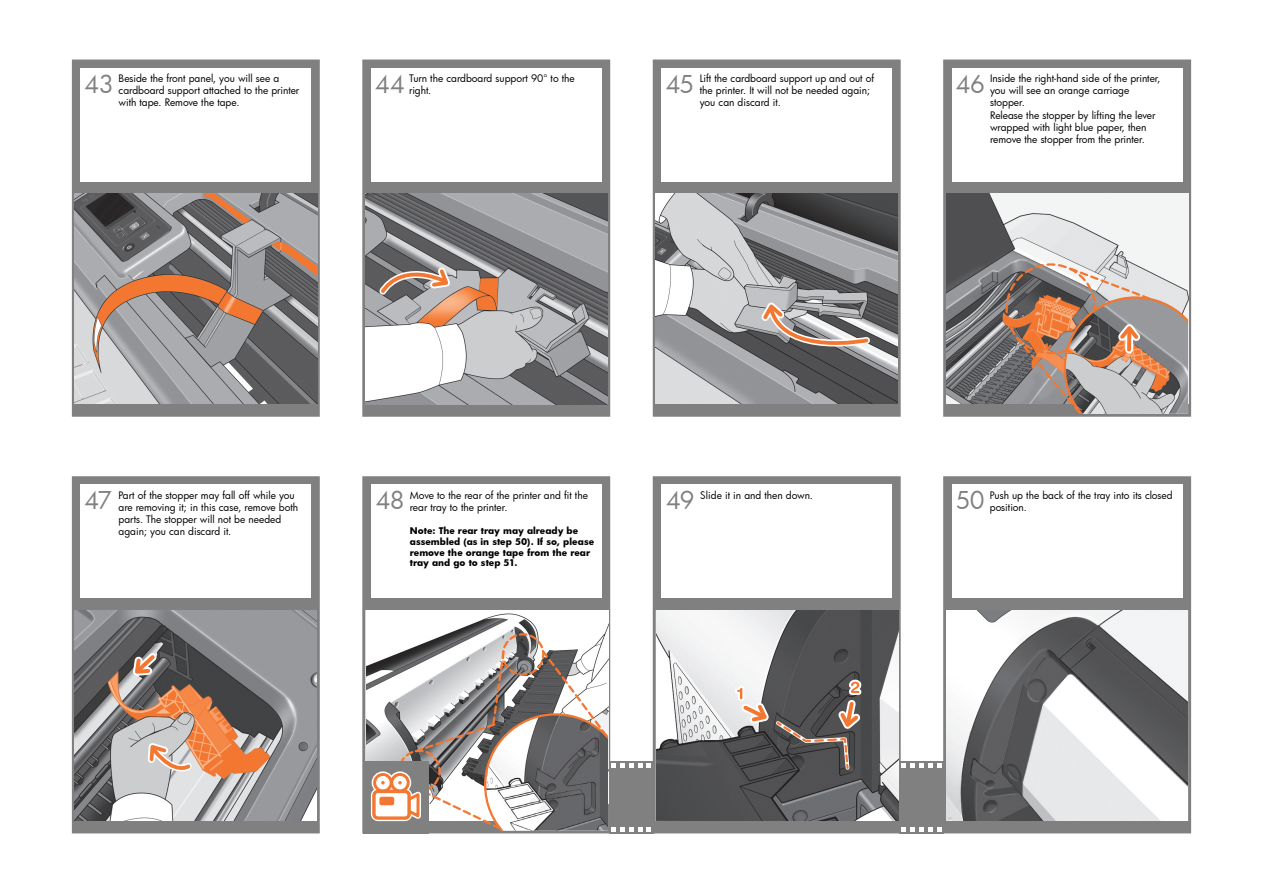
<style>
.page{position:relative;width:1263px;height:893px;background:#fff}
.page>*{position:absolute;margin:0;border:0;box-sizing:border-box;transform-origin:0 0}
.t1{font:24px "Futura";letter-spacing:-.03em;color:#808080}
.t2{font:10.2px/12.1px "Futura";color:#000}
.t3{font:700 9px/10.8px "Futura";color:#000}
</style>
<div class="page">
<div style="left:73px;top:61px;width:245px;height:354px;background:#808080"></div>
<div style="left:72px;top:60px;width:248px;height:357px;border:3px solid #808080"></div>
<div style="left:80px;top:68px;width:231px;height:113px;background:#fff"></div>
<div style="left:364px;top:61px;width:245px;height:354px;background:#808080"></div>
<div style="left:362px;top:60px;width:248px;height:357px;border:3px solid #808080"></div>
<div style="left:371px;top:68px;width:231px;height:113px;background:#fff"></div>
<div style="left:654px;top:61px;width:245px;height:354px;background:#808080"></div>
<div style="left:653px;top:60px;width:248px;height:357px;border:3px solid #808080"></div>
<div style="left:661px;top:68px;width:231px;height:113px;background:#fff"></div>
<div style="left:945px;top:61px;width:244px;height:354px;background:#808080"></div>
<div style="left:943px;top:60px;width:248px;height:357px;border:3px solid #808080"></div>
<div style="left:952px;top:68px;width:230px;height:113px;background:#fff"></div>
<div style="left:73px;top:478px;width:245px;height:354px;background:#808080"></div>
<div style="left:72px;top:476px;width:248px;height:357px;border:3px solid #808080"></div>
<div style="left:80px;top:485px;width:231px;height:113px;background:#fff"></div>
<div style="left:364px;top:478px;width:245px;height:354px;background:#808080"></div>
<div style="left:362px;top:476px;width:248px;height:357px;border:3px solid #808080"></div>
<div style="left:371px;top:485px;width:231px;height:113px;background:#fff"></div>
<div style="left:654px;top:478px;width:245px;height:354px;background:#808080"></div>
<div style="left:653px;top:476px;width:248px;height:357px;border:3px solid #808080"></div>
<div style="left:661px;top:485px;width:231px;height:113px;background:#fff"></div>
<div style="left:945px;top:478px;width:244px;height:354px;background:#808080"></div>
<div style="left:943px;top:476px;width:248px;height:357px;border:3px solid #808080"></div>
<div style="left:952px;top:485px;width:230px;height:113px;background:#fff"></div>
<img style="left:656px;top:194px;width:242px;height:210px">
<svg style="left:755px;top:294px;width:118px;height:62px;background:#9c9491"></svg>
<div style="left:365px;top:343px;width:71px;height:72px;background:#808080"></div>
<img style="left:75px;top:194px;width:242px;height:210px">
<img style="left:365px;top:194px;width:242px;height:210px">
<svg style="left:376px;top:261px;width:81px;height:37px;background:#998a83"></svg>
<img style="left:946px;top:194px;width:242px;height:210px">
<svg style="left:1004px;top:262px;width:184px;height:154px;background:#a9978d"></svg>
<svg style="left:1127px;top:329px;width:4px;height:21px"></svg>
<img style="left:75px;top:611px;width:242px;height:210px">
<svg style="left:127px;top:646px;width:37px;height:36px"></svg>
<svg style="left:143px;top:737px;width:52px;height:39px;background:#d9c4b9"></svg>
<img style="left:656px;top:611px;width:242px;height:210px">
<svg style="left:733px;top:678px;width:134px;height:94px;background:#6c6664"></svg>
<svg style="left:609px;top:761px;width:44px;height:72px"></svg>
<div style="left:899px;top:761px;width:45px;height:72px;background:#808080"></div>
<svg style="left:901px;top:763px;width:40px;height:5px"></svg>
<svg style="left:901px;top:827px;width:40px;height:4px"></svg>
<img style="left:366px;top:611px;width:242px;height:150px">
<div style="left:363px;top:761px;width:66px;height:72px;background:#808080"></div>
<div style="left:372px;top:771px;width:22px;height:23px;border:6px solid #fff;border-radius:50%"></div>
<div style="left:371px;top:788px;width:41px;height:33px;border:6px solid #fff;border-radius:4px"></div>
<svg style="left:375px;top:774px;width:16px;height:17px"></svg>
<div style="left:373px;top:773px;width:20px;height:19px;border:3px solid #f37730;border-radius:50%"></div>
<svg style="left:381px;top:632px;width:270px;height:199px"></svg>
<div style="left:374px;top:791px;width:35px;height:27px;background:#fff;border-radius:4px"></div>
<div style="left:372px;top:790px;width:39px;height:30px;border:3px solid #f37730;border-radius:4px"></div>
<div style="left:379px;top:797px;width:15px;height:8px;background:#f37730;border-radius:2px"></div>
<img style="left:946px;top:611px;width:242px;height:210px">
<p class="t2" style="left:119px;top:72px;width:182px">Beside the front panel, you will see a cardboard support attached to the printer with tape. Remove the tape.</p>
<p class="t2" style="left:409px;top:72px;width:167px">Turn the cardboard support 90° to the right.</p>
<p class="t2" style="left:990px;top:72px;width:172px">Inside the right-hand side of the printer, you will see an orange carriage stopper.<br>Release the stopper by lifting the lever wrapped with light blue paper, then remove the stopper from the printer.</p>
<p class="t2" style="left:700px;top:72px;width:176px">Lift the cardboard support up and out of the printer. It will not be needed again; you can discard it.</p>
<h1 class="t1" style="left:85px;top:68px;width:31px">43</h1>
<h1 class="t1" style="left:375px;top:68px;width:31px">44</h1>
<h1 class="t1" style="left:666px;top:68px;width:30px">45</h1>
<h1 class="t1" style="left:956px;top:68px;width:31px">46</h1>
<p class="t2" style="left:119px;top:489px;width:181px">Part of the stopper may fall off while you are removing it; in this case, remove both parts. The stopper will not be needed again; you can discard it.</p>
<h1 class="t1" style="left:376px;top:484px;width:30px">48</h1>
<p class="t2" style="left:990px;top:489px;width:184px">Push up the back of the tray into its closed</p>
<p class="t2" style="left:410px;top:489px;width:180px">Move to the rear of the printer and fit the rear tray to the printer.</p>
<p class="t3" style="left:410px;top:525px;width:186px">Note: The rear tray may already be assembled (as in step 50). If so, please remove the orange tape from the rear tray and go to step 51.</p>
<h1 class="t1" style="left:84px;top:484px;width:29px">47</h1>
<p class="t2" style="left:700px;top:489px;width:114px">Slide it in and then down.</p>
<h1 class="t1" style="left:666px;top:484px;width:30px">49</h1>
<h1 class="t1" style="left:956px;top:484px;width:30px">50</h1>
<p class="t2" style="left:990px;top:501px;width:38px">position.</p>
</div>
